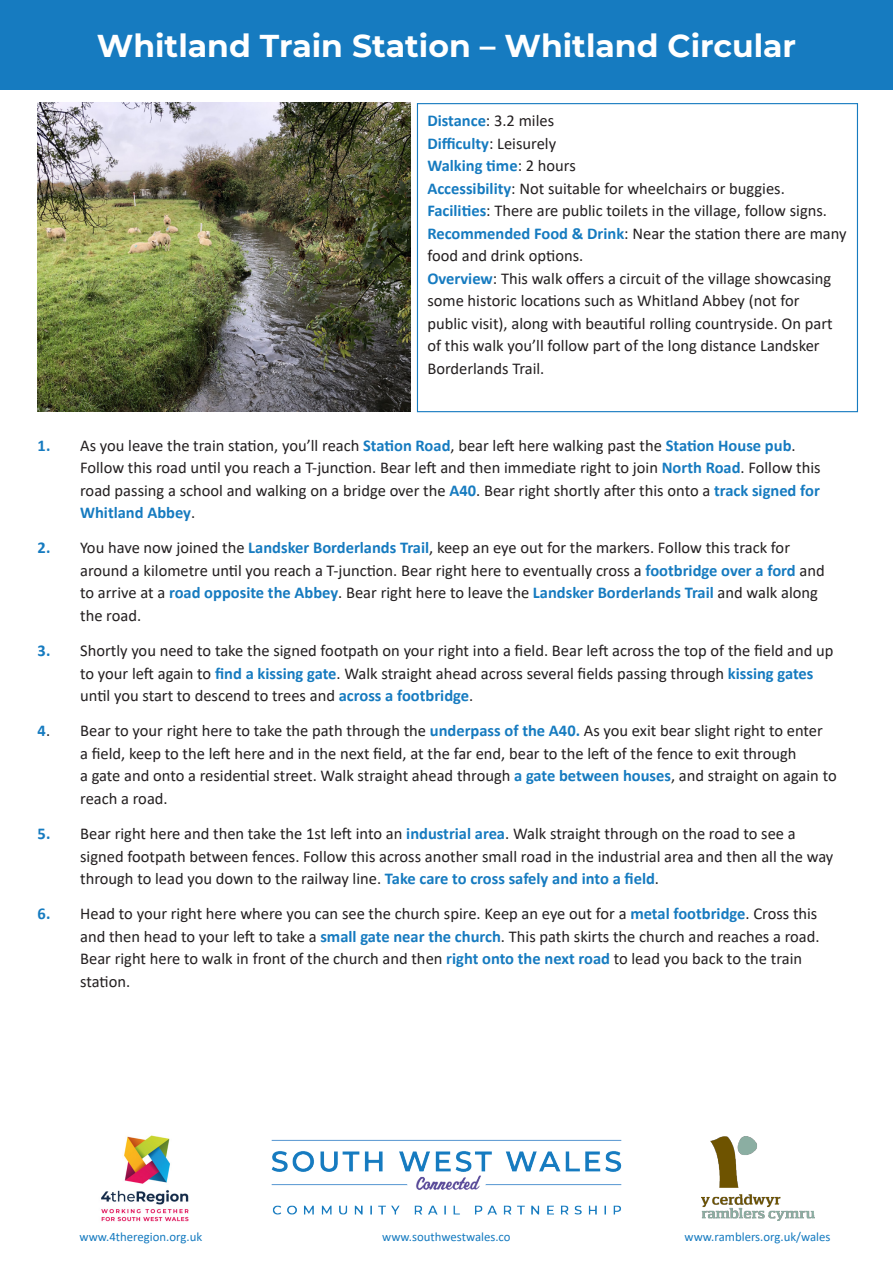
<style>
.page{position:relative;width:893px;height:1263px;background:#fff}
.page>*{position:absolute;margin:0;border:0;box-sizing:border-box;transform-origin:0 0}
.t1{font:700 31.5px "Montserrat";color:#fff}
.t2{font:16.5px/22.5px "Calibri";color:#231f20}
.t3{font:700 16.5px "Calibri";color:#167bc0}
.t4{font:12.75px "Calibri";color:#167bc0}
.s1{font-weight:700;color:#167bc0}
.s2{font-weight:400;color:#231f20}
</style>
<div class="page">
<div style="left:0;top:0;width:893px;height:89px;background:#167bc0"></div>
<img style="left:271px;top:1139px;width:351px;height:76px">
<div style="left:417px;top:103px;width:441px;height:309px;border:1px solid #167bc0"></div>
<img style="left:701px;top:1136px;width:113px;height:84px">
<img style="left:101px;top:1135px;width:88px;height:87px">
<img style="left:38px;top:102px;width:372px;height:310px">
<p class="t1" style="left:97px;top:23px;width:701px">Whitland Train Station – Whitland Circular</p>
<p class="t2" style="left:427px;top:109px;width:128px"><span class="s1">Distance</span>: 3.2 miles</p>
<p class="t3" style="left:427px;top:132px;width:130px">Difficulty<span class="s2">: Leisurely</span></p>
<p class="t3" style="left:427px;top:154px;width:150px">Walking time<span class="s2">: 2 hours</span></p>
<p class="t2" style="left:427px;top:177px;width:359px"><span class="s1">Accessibility</span>: Not suitable for wheelchairs or buggies.</p>
<p class="t2" style="left:427px;top:199px;width:421px"><span class="s1">Facilities</span>: There are public toilets in the village, follow signs.<br><span class="s1">Recommended Food &amp; Drink</span>: Near the station there are many food and drink options.</p>
<p class="t2" style="left:427px;top:267px;width:407px"><span class="s1">Overview</span>: This walk offers a circuit of the village showcasing some historic locations such as Whitland Abbey (not for public visit), along with beautiful rolling countryside. On part of this walk you’ll follow part of the long distance Landsker Borderlands Trail.</p>
<p class="t2" style="left:38px;top:433px;width:759px"><span class="s1">1.</span> As you leave the train station, you’ll reach <span class="s1">Station Road</span>, bear left here walking past the <span class="s1">Station House pub</span>.</p>
<p class="t2" style="left:80px;top:456px;width:742px;text-align:justify">Follow this road until you reach a T-junction. Bear left and then immediate right to join <span class="s1">North Road</span>. Follow this road passing a school and walking on a bridge over the <span class="s1">A40</span>. Bear right shortly after this onto a <span class="s1">track signed for Whitland Abbey</span>.</p>
<p class="t2" style="left:80px;top:536px;width:746px;text-indent:-43px"><span class="s1">2.</span> You have now joined the <span class="s1">Landsker Borderlands Trail</span>, keep an eye out for the markers. Follow this track for around a kilometre until you reach a T-junction. Bear right here to eventually cross a <span class="s1">footbridge over a ford</span> and to arrive at a <span class="s1">road opposite the Abbey</span>. Bear right here to leave the <span class="s1">Landsker Borderlands Trail</span> and walk along the road.</p>
<p class="t2" style="left:80px;top:639px;width:755px;text-indent:-43px"><span class="s1">3.</span> Shortly you need to take the signed footpath on your right into a field. Bear left across the top of the field and up to your left again to <span class="s1">find a kissing gate</span>. Walk straight ahead across several fields passing through <span class="s1">kissing gates </span>until you start to descend to trees and <span class="s1">across a footbridge</span>.</p>
<p class="t2" style="left:80px;top:719px;width:758px;text-indent:-43px"><span class="s1">4</span>. Bear to your right here to take the path through the <span class="s1">underpass of the A40.</span> As you exit bear slight right to enter<br>a field, keep to the left here and in the next field, at the far end, bear to the left of the fence to exit through<br>a gate and onto a residential street. Walk straight ahead through <span class="s1">a gate between houses</span>, and straight on again to reach a road.</p>
<p class="t2" style="left:80px;top:822px;width:755px;text-indent:-43px"><span class="s1">5.</span> Bear right here and then take the 1st left into an <span class="s1">industrial area</span>. Walk straight through on the road to see a signed footpath between fences. Follow this across another small road in the industrial area and then all the way through to lead you down to the railway line. <span class="s1">Take care to cross safely and into a field</span>.</p>
<p class="t2" style="left:80px;top:902px;width:741px;text-indent:-43px"><span class="s1">6.</span> Head to your right here where you can see the church spire. Keep an eye out for a <span class="s1">metal footbridge</span>. Cross this and then head to your left to take a <span class="s1">small gate near the church</span>. This path skirts the church and reaches a road.<br>Bear right here to walk in front of the church and then <span class="s1">right onto the next road</span> to lead you back to the train station.</p>
<p class="t4" style="left:80px;top:1228px;width:124px">www.4theregion.org.uk</p>
<p class="t4" style="left:382px;top:1228px;width:130px">www.southwestwales.co</p>
<p class="t4" style="left:685px;top:1228px;width:147px">www.ramblers.org.uk/wales</p>
</div>
